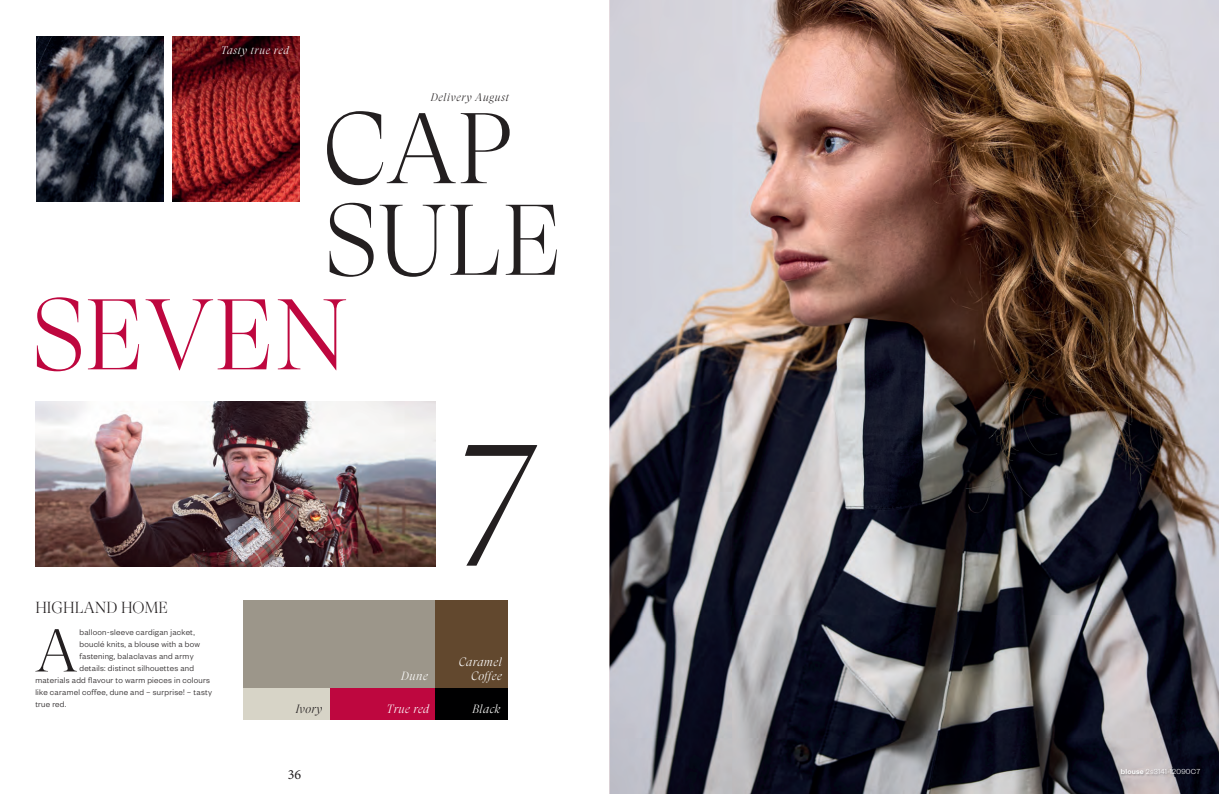
<style>
.page{position:relative;width:1219px;height:794px;background:#fff}
.page>*{position:absolute;margin:0;border:0;box-sizing:border-box;transform-origin:0 0}
.t1{font:300 180px "GT Super Ds Trial";color:#231f20}
.t2{font:300 100px/91.6px "GT Super Ds Trial";letter-spacing:.01em;color:#231f20}
.t3{font:300 100px "GT Super Ds Trial";letter-spacing:.01em;color:#be073f}
.t4{font:300 60.4px "GT Super Ds Trial";color:#231f20}
.t5{font:300 16px "GT Super Ds Trial";color:#231f20}
.t6{font:14px "Minion Pro";color:#231f20}
.t7{font:italic 300 12px/14.4px "GT Super Ds Trial";letter-spacing:.025em;color:#fff;text-align:right}
.t8{font:italic 300 12px "GT Super Ds Trial";letter-spacing:.03em;color:#231f20}
.t9{font:italic 300 11px "GT Super Ds Trial";letter-spacing:.05em;color:#231f20}
.t10{font:italic 300 11px "GT Super Ds Trial";letter-spacing:.04em;color:#fff}
.t11{font:300 9px "Founders Grotesk";letter-spacing:.03em;color:#231f20}
.t12{font:300 8px "Founders Grotesk";letter-spacing:.03em;color:#fff}
.s1{font-weight:500}
</style>
<div class="page">
<img style="left:172px;top:36px;width:127px;height:165px">
<img style="left:35px;top:401px;width:400px;height:165px">
<img style="left:37px;top:36px;width:126px;height:165px">
<img style="left:609px;top:0;width:610px;height:794px">
<img style="left:1121px;top:768px;width:81px;height:8px">
<div style="left:244px;top:600px;width:191px;height:88px;background:#9c968a"></div>
<div style="left:435px;top:600px;width:73px;height:88px;background:#62482e"></div>
<div style="left:330px;top:688px;width:105px;height:32px;background:#be073f"></div>
<div style="left:244px;top:688px;width:86px;height:32px;background:#d7d4c7"></div>
<div style="left:435px;top:688px;width:73px;height:32px;background:#000001"></div>
<p class="t10" style="left:221px;top:46px;width:69px">Tasty true red</p>
<p class="t9" style="left:431px;top:93px;width:80px">Delivery August</p>
<h2 class="t2" style="left:323px;top:112px;width:240px">CAP<br>SULE</h2>
<h2 class="t3" style="left:32px;top:296px;width:317px">SEVEN</h2>
<h3 class="t5" style="left:35px;top:601px;width:134px">HIGHLAND HOME</h3>
<h3 class="t4" style="left:35px;top:627px;width:44px">A</h3>
<p class="t11" style="left:79px;top:627px;width:117px">balloon-sleeve cardigan jacket,</p>
<p class="t11" style="left:79px;top:639px;width:122px">bouclé knits, a blouse with a bow</p>
<p class="t11" style="left:79px;top:651px;width:116px">fastening, balaclavas and army</p>
<p class="t11" style="left:79px;top:663px;width:116px">details: distinct silhouettes and</p>
<p class="t11" style="left:35px;top:675px;width:176px">materials add flavour to warm pieces in colours</p>
<p class="t11" style="left:35px;top:687px;width:178px">like caramel coffee, dune and – surprise! – tasty</p>
<p class="t11" style="left:35px;top:699px;width:32px">true red.</p>
<h1 class="t1" style="left:460px;top:409px;width:79px">7</h1>
<h3 class="t7" style="left:401px;top:670px;width:28px">Dune</h3>
<h3 class="t8" style="left:296px;top:704px;width:28px">Ivory</h3>
<h3 class="t7" style="left:387px;top:702px;width:44px">True red</h3>
<h3 class="t6" style="left:288px;top:765px;width:15px">36</h3>
<h3 class="t7" style="left:459px;top:655px;width:45px">Caramel<br>Coffee</h3>
<h3 class="t7" style="left:472px;top:702px;width:30px">Black</h3>
<p class="t12" style="left:1121px;top:766px;width:81px"><span class="s1">blouse</span> 2s3141-12090C7</p>
</div>
